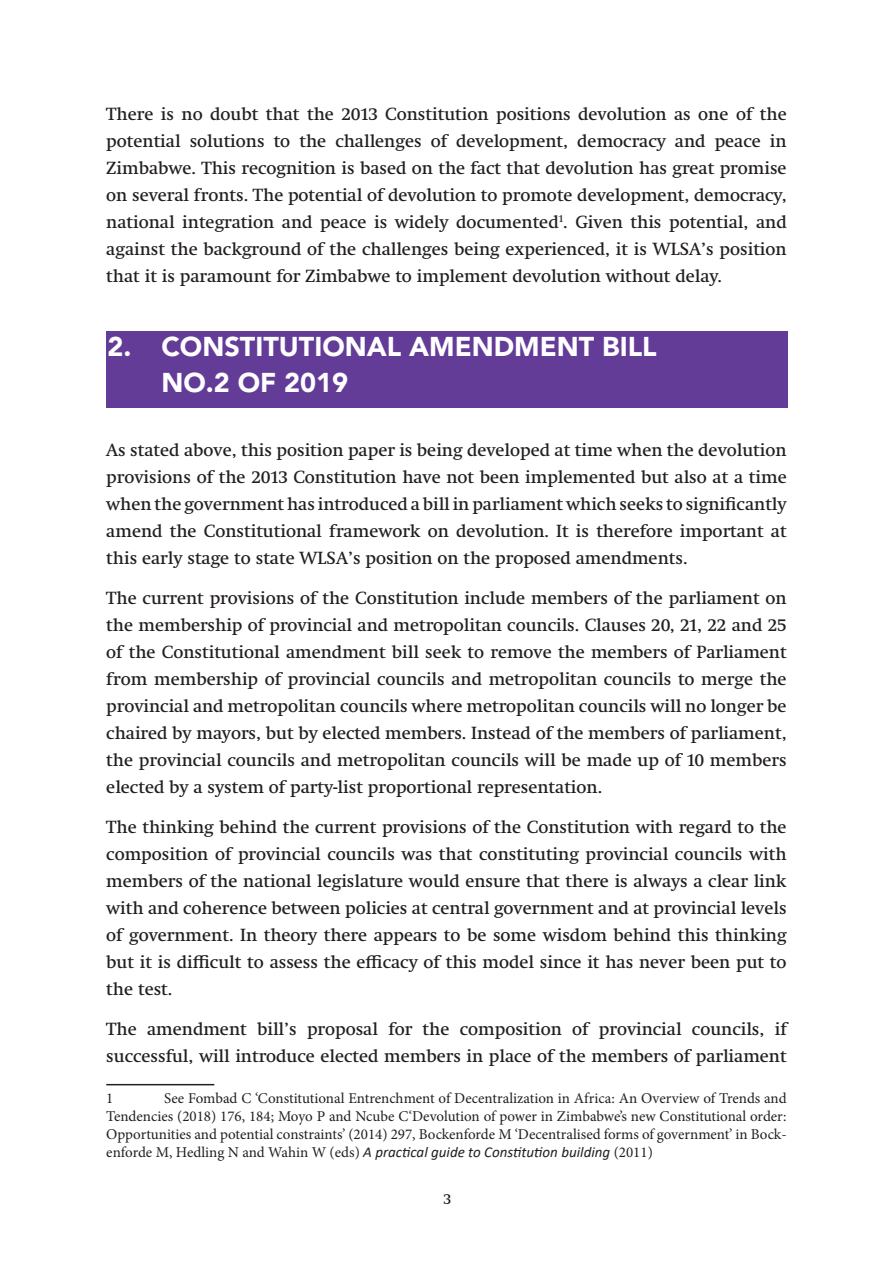
<style>
.page{position:relative;width:893px;height:1263px;background:#fff}
.page>*{position:absolute;margin:0;border:0;box-sizing:border-box;transform-origin:0 0}
.t1{font:900 27px/36px "Avenir LT Pro";color:#fff}
.t2{font:18px/27px "Swift Neue LT Pro";color:#231f20;text-align:justify}
.t3{font:15px/18px "Minion Pro";color:#231f20;text-align:justify}
.t4{font:15px "Swift Neue LT Pro";color:#231f20}
.s1{font-family:"Calibri";font-style:italic}
</style>
<div class="page">
<div style="left:106px;top:331px;width:682px;height:77px;background:#633c97"></div>
<hr style="left:106px;top:1084px;width:108px;height:1px;background:#231f20">
<p class="t2" style="left:106px;top:100px;width:682px">There is no doubt that the 2013 Constitution positions devolution as one of the potential solutions to the challenges of development, democracy and peace in Zimbabwe. This recognition is based on the fact that devolution has great promise on several fronts. The potential of devolution to promote development, democracy, national integration and peace is widely documented<sup>1</sup>. Given this potential, and against the background of the challenges being experienced, it is WLSA’s position that it is paramount for Zimbabwe to implement devolution without delay.</p>
<p class="t1" style="left:161px;top:329px;width:497px;text-indent:-54px">2. CONSTITUTIONAL AMENDMENT BILL<br>NO.2 OF 2019</p>
<p class="t2" style="left:106px;top:437px;width:682px">As stated above, this position paper is being developed at time when the devolution provisions of the 2013 Constitution have not been implemented but also at a time when the government has introduced a bill in parliament which seeks to significantly amend the Constitutional framework on devolution. It is therefore important at this early stage to state WLSA’s position on the proposed amendments.</p>
<p class="t2" style="left:106px;top:584px;width:682px">The current provisions of the Constitution include members of the parliament on the membership of provincial and metropolitan councils. Clauses 20, 21, 22 and 25 of the Constitutional amendment bill seek to remove the members of Parliament from membership of provincial councils and metropolitan councils to merge the provincial and metropolitan councils where metropolitan councils will no longer be chaired by mayors, but by elected members. Instead of the members of parliament, the provincial councils and metropolitan councils will be made up of 10 members elected by a system of party-list proportional representation.</p>
<p class="t2" style="left:106px;top:813px;width:682px">The thinking behind the current provisions of the Constitution with regard to the composition of provincial councils was that constituting provincial councils with members of the national legislature would ensure that there is always a clear link with and coherence between policies at central government and at provincial levels of government. In theory there appears to be some wisdom behind this thinking but it is difficult to assess the efficacy of this model since it has never been put to the test.</p>
<p class="t2" style="left:106px;top:1015px;width:682px">The amendment bill’s proposal for the composition of provincial councils, if successful, will introduce elected members in place of the members of parliament</p>
<p class="t3" style="left:106px;top:1089px;width:9px">1</p>
<p class="t3" style="left:106px;top:1089px;width:682px;text-indent:58px">See Fombad C ‘Constitutional Entrenchment of Decentralization in Africa: An Overview of Trends and Tendencies (2018) 176, 184; Moyo P and Ncube C‘Devolution of power in Zimbabwe’s new Constitutional order:<br>Opportunities and potential constraints’ (2014) 297, Bockenforde M ‘Decentralised forms of government’ in Bock&shy;enforde M, Hedling N and Wahin W (eds) <span class="s1">A practical guide to Constitution building</span> (2011)</p>
<p class="t4" style="left:443px;top:1190px;width:10px">3</p>
</div>
